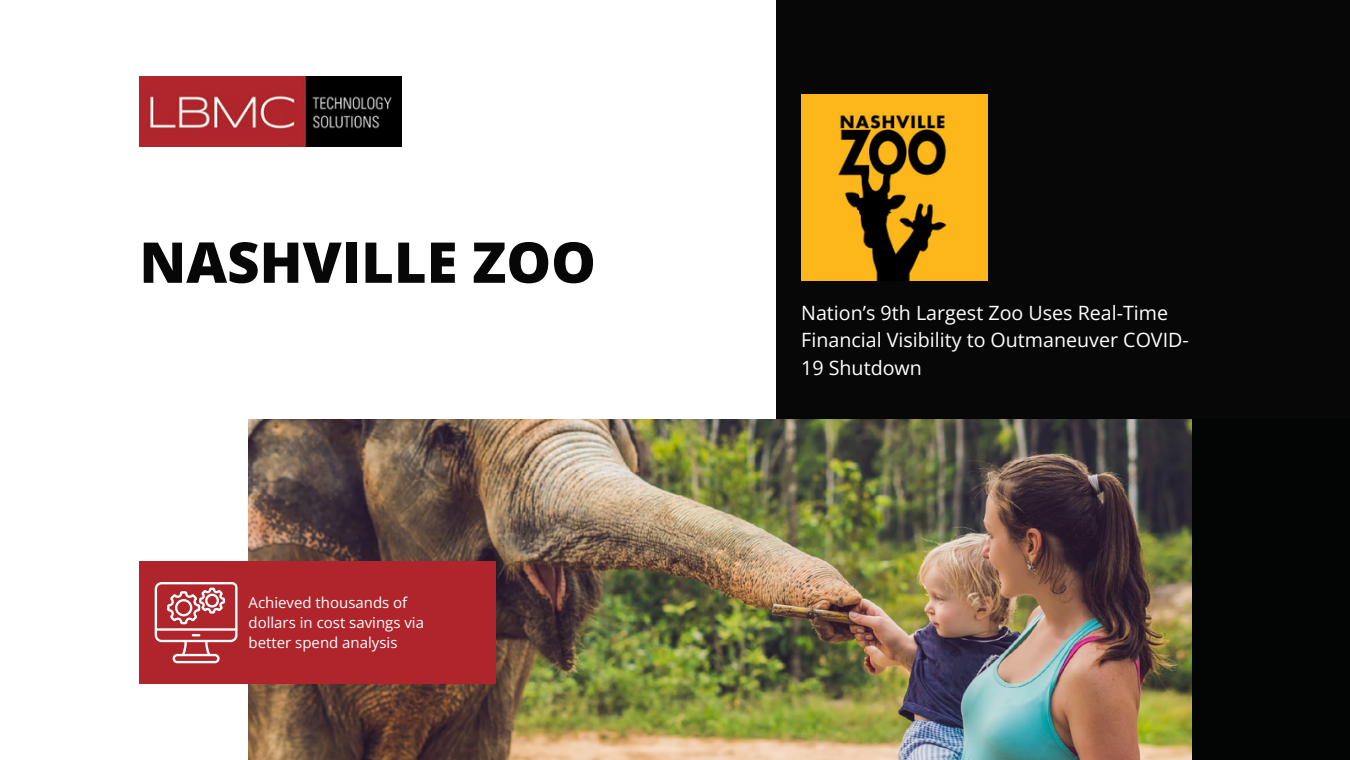
<style>
.page{position:relative;width:1350px;height:760px;background:#fff}
.page>*{position:absolute;margin:0;border:0;box-sizing:border-box;transform-origin:0 0}
.t1{font:800 56.25px "Open Sans";color:#070707}
.t2{font:19.65px/27.5px "Open Sans";color:#fff}
.t3{font:15px/20.4px "Open Sans";color:#fff}
</style>
<div class="page">
<div style="left:776px;top:0;width:574px;height:759px;background:#070707"></div>
<img style="left:249px;top:419px;width:943px;height:340px">
<div style="left:139px;top:561px;width:357px;height:123px;background:#b0252c"></div>
<img style="left:139px;top:76px;width:263px;height:71px">
<svg style="left:155px;top:582px;width:83px;height:81px"></svg>
<img style="left:801px;top:94px;width:187px;height:187px">
<div style="left:1192px;top:419px;width:158px;height:340px;background:#030404"></div>
<h1 class="t1" style="left:139px;top:223px;width:458px">NASHVILLE ZOO</h1>
<p class="t3" style="left:249px;top:591px;width:177px">Achieved thousands of dollars in cost savings via better spend analysis</p>
<p class="t2" style="left:801px;top:298px;width:389px">Nation’s 9th Largest Zoo Uses Real-Time<br>Financial Visibility to Outmaneuver COVID-<br>19 Shutdown</p>
</div>
